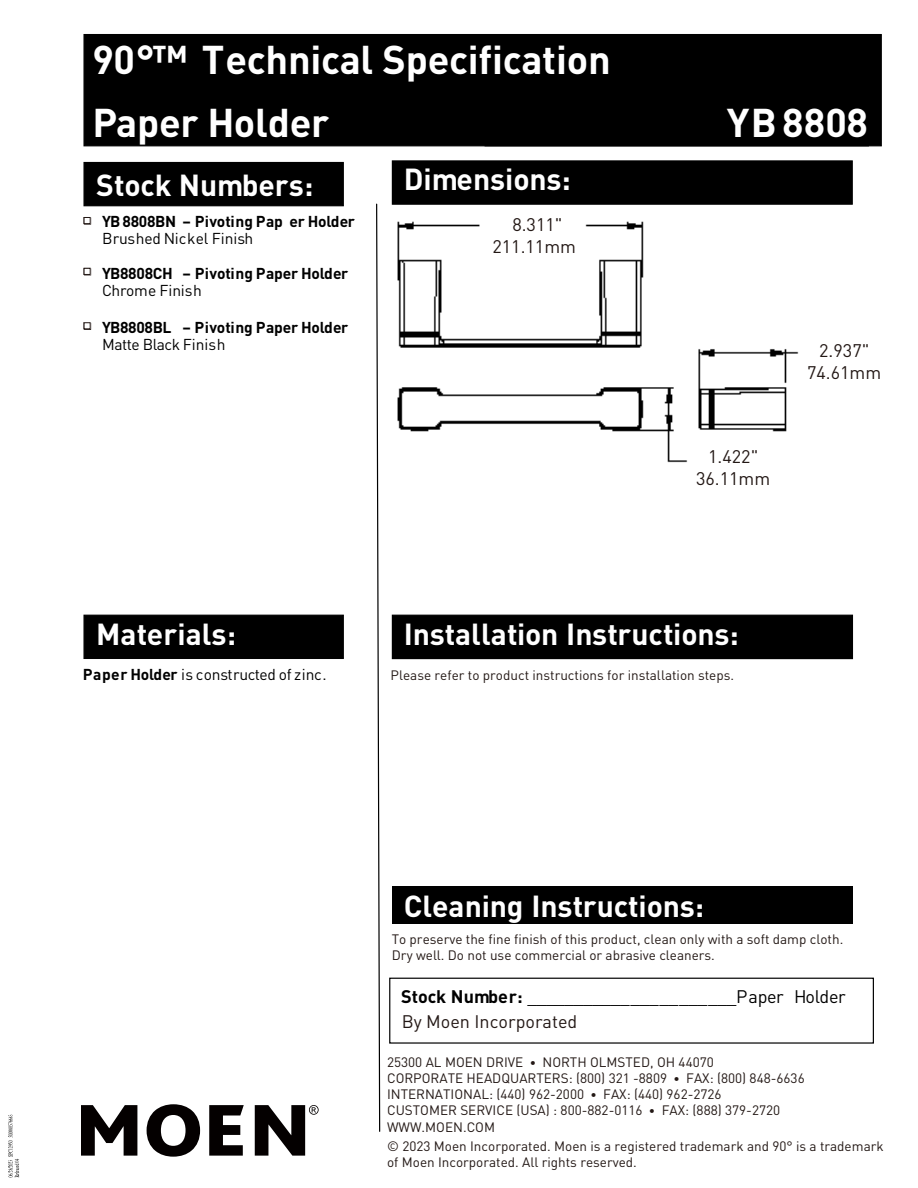
<style>
.page{position:relative;width:918px;height:1188px;background:#fff}
.page>*{position:absolute;margin:0;border:0;box-sizing:border-box;transform-origin:0 0}
.t1{font:700 39.6px "DIN Pro";letter-spacing:-.005em;color:#fff}
.t2{font:700 30px "DIN Pro";color:#fff}
.t3{font:18px/21.6px "DIN Pro";color:#231815;text-align:center}
.t4{font:18px "DIN Pro";letter-spacing:-.02em;color:#000}
.t5{font:700 15.6px "DIN Pro";letter-spacing:-.02em;color:#000}
.t6{font:15.6px "DIN Pro";letter-spacing:-.02em;color:#000}
.t7{font:13.5px/16.2px "DIN Pro";color:#231815}
.t8{font:13.5px "DIN Pro";color:#231815}
.s1{font-weight:700}
.s2{font-size:12px}
</style>
<div class="page">
<img style="left:397px;top:221px;width:402px;height:242px">
<div style="left:392px;top:887px;width:460px;height:37px;background:#000"></div>
<div style="left:389px;top:978px;width:485px;height:66px;background:#fff;border:1px solid #000"></div>
<div style="left:83px;top:615px;width:261px;height:44px;background:#000"></div>
<div style="left:392px;top:615px;width:461px;height:44px;background:#000"></div>
<div style="left:83px;top:34px;width:799px;height:112px;background:#000"></div>
<div style="left:83px;top:162px;width:261px;height:44px;background:#000"></div>
<div style="left:392px;top:160px;width:461px;height:45px;background:#000;border:1px solid #000"></div>
<svg style="left:375px;top:203px;width:6px;height:929px"></svg>
<div style="left:84px;top:217px;width:6px;height:7px;border:1px solid #231815"></div>
<div style="left:84px;top:268px;width:6px;height:7px;border:1px solid #231815"></div>
<svg style="left:84px;top:322px;width:7px;height:8px"></svg>
<svg style="left:81px;top:1105px;width:56px;height:51px"></svg>
<svg style="left:147px;top:1104px;width:53px;height:53px"></svg>
<svg style="left:209px;top:1105px;width:35px;height:51px"></svg>
<svg style="left:255px;top:1105px;width:64px;height:51px"></svg>
<div style="left:483px;top:212px;width:97px;height:49px;background:#fff"></div>
<div style="left:692px;top:444px;width:97px;height:50px;background:#fff"></div>
<svg style="left:8px;top:1115px;width:11px;height:62px"></svg>
<h1 class="t1" style="left:93px;top:27px;width:520px">90°™ Technical Specification</h1>
<h1 class="t1" style="left:93px;top:90px;width:238px">Paper Holder</h1>
<h1 class="t1" style="left:727px;top:90px;width:143px">YB 8808</h1>
<h2 class="t2" style="left:96px;top:160px;width:219px">Stock Numbers:</h2>
<h2 class="t2" style="left:404px;top:154px;width:169px">Dimensions:</h2>
<p class="t5" style="left:102px;top:208px;width:254px">YB8808BN – Pivoting Pap er Holder</p>
<p class="t6" style="left:102px;top:226px;width:153px">Brushed Nickel Finish</p>
<p class="t5" style="left:102px;top:260px;width:248px">YB8808CH – Pivoting Paper Holder</p>
<p class="t6" style="left:102px;top:278px;width:101px">Chrome Finish</p>
<p class="t5" style="left:102px;top:314px;width:248px">YB8808BL – Pivoting Paper Holder</p>
<p class="t6" style="left:102px;top:332px;width:125px">Matte Black Finish</p>
<h3 class="t3" style="left:492px;top:212px;width:85px">8.311"<br>211.11mm</h3>
<h3 class="t3" style="left:696px;top:444px;width:76px">1.422"<br>36.11mm</h3>
<h3 class="t3" style="left:807px;top:338px;width:76px">2.937"<br>74.61mm</h3>
<h2 class="t2" style="left:96px;top:609px;width:141px">Materials:</h2>
<h2 class="t2" style="left:404px;top:609px;width:337px">Installation Instructions:</h2>
<p class="t6" style="left:83px;top:662px;width:245px"><span class="s1">Paper Holder</span> is constructed of zinc.</p>
<p class="t8" style="left:391px;top:666px;width:345px">Please refer to product instructions for installation steps.</p>
<h2 class="t2" style="left:404px;top:881px;width:302px">Cleaning Instructions:</h2>
<p class="t7" style="left:392px;top:930px;width:453px">To preserve the fine finish of this product, clean only with a soft damp cloth.<br>Dry well. Do not use commercial or abrasive cleaners.</p>
<h3 class="t4" style="left:401px;top:982px;width:446px"><span class="s1">Stock Number:</span> ______________________Paper Holder</h3>
<h3 class="t3" style="left:402px;top:1009px;width:177px">By Moen Incorporated</h3>
<p class="t7" style="left:387px;top:1053px;width:419px">25300 AL MOEN DRIVE <span class="s2">•</span> NORTH OLMSTED, OH 44070<br>CORPORATE HEADQUARTERS: (800) 321 -8809 <span class="s2">•</span> FAX: (800) 848-6636<br>INTERNATIONAL: (440) 962-2000 <span class="s2">•</span> FAX: (440) 962-2726<br>CUSTOMER SERVICE (USA) : 800-882-0116 <span class="s2">•</span> FAX: (888) 379-2720<br>WWW.MOEN.COM</p>
<p class="t7" style="left:387px;top:1137px;width:498px">© 2023 Moen Incorporated. Moen is a registered trademark and 90° is a trademark of Moen Incorporated. All rights reserved.</p>
</div>
